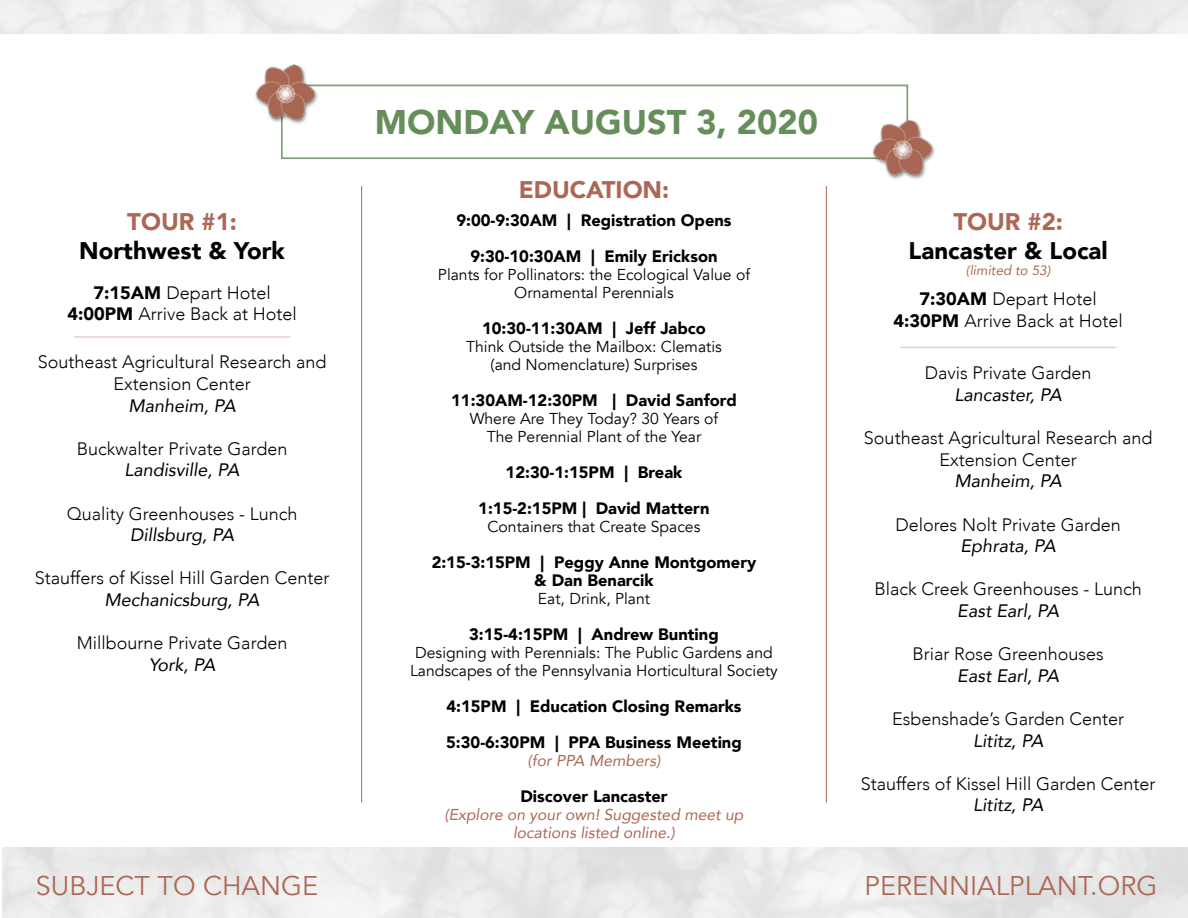
<style>
.page{position:relative;width:1188px;height:918px;background:#fff}
.page>*{position:absolute;margin:0;border:0;box-sizing:border-box;transform-origin:0 0}
.t1{font:900 34.2px "Avenir";color:#658e5a}
.t2{font:27px "Avenir";color:#ac6854}
.t3{font:900 24px "Avenir";color:#000}
.t4{font:900 24px "Avenir";color:#ac6854}
.t5{font:300 18px/21.6px "Avenir";color:#000;text-align:center}
.t6{font:italic 18px "Avenir";color:#000}
.t7{font:900 16.5px/36px "Avenir";color:#000;text-align:center}
.t8{font:15.75px/18px "Avenir";color:#000;text-align:center}
.t9{font:italic 15.75px/18px "Avenir";color:#ac6854;text-align:center}
.t10{font:italic 13.5px "Avenir";color:#ac6854}
.s1{font-weight:900}
</style>
<div class="page">
<div style="left:281px;top:85px;width:627px;height:74px;border:2px solid #658e5a"></div>
<img style="left:255px;top:64px;width:69px;height:67px">
<img style="left:866px;top:111px;width:69px;height:68px">
<hr style="left:361px;top:186px;width:1px;height:616px;background:#ac6854">
<hr style="left:826px;top:186px;width:1px;height:616px;background:#ac6854">
<hr style="left:900px;top:347px;width:216px;height:1px;background:#e6d2cc">
<hr style="left:74px;top:336px;width:216px;height:2px;background:#e6d2cc">
<h1 class="t1" style="left:375px;top:93px;width:445px">MONDAY AUGUST 3, 2020</h1>
<h3 class="t4" style="left:127px;top:201px;width:111px">TOUR #1:</h3>
<h3 class="t3" style="left:79px;top:230px;width:207px">Northwest &amp; York</h3>
<p class="t5" style="left:68px;top:282px;width:231px"><span class="s1">7:15AM</span> Depart Hotel<br><span class="s1">4:00PM</span> Arrive Back at Hotel</p>
<p class="t5" style="left:38px;top:351px;width:290px">Southeast Agricultural Research and<br>Extension Center</p>
<p class="t6" style="left:128px;top:394px;width:109px">Manheim, PA</p>
<p class="t5" style="left:77px;top:438px;width:212px">Buckwalter Private Garden</p>
<p class="t6" style="left:125px;top:459px;width:117px">Landisville, PA</p>
<p class="t5" style="left:67px;top:503px;width:232px">Quality Greenhouses - Lunch</p>
<p class="t6" style="left:130px;top:524px;width:106px">Dillsburg, PA</p>
<p class="t5" style="left:35px;top:567px;width:296px">Stauffers of Kissel Hill Garden Center</p>
<p class="t6" style="left:105px;top:589px;width:157px">Mechanicsburg, PA</p>
<p class="t5" style="left:77px;top:632px;width:212px">Millbourne Private Garden</p>
<p class="t6" style="left:149px;top:654px;width:68px">York, PA</p>
<h3 class="t4" style="left:519px;top:169px;width:152px">EDUCATION:</h3>
<p class="t7" style="left:456px;top:202px;width:277px">9:00-9:30AM | Registration Opens<br>9:30-10:30AM | Emily Erickson</p>
<p class="t8" style="left:438px;top:266px;width:314px">Plants for Pollinators: the Ecological Value of<br>Ornamental Perennials</p>
<p class="t7" style="left:482px;top:310px;width:225px">10:30-11:30AM | Jeff Jabco</p>
<p class="t8" style="left:466px;top:338px;width:257px">Think Outside the Mailbox: Clematis (and Nomenclature) Surprises</p>
<p class="t7" style="left:451px;top:382px;width:287px">11:30AM-12:30PM | David Sanford</p>
<p class="t8" style="left:470px;top:410px;width:250px">Where Are They Today? 30 Years of<br>The Perennial Plant of the Year</p>
<p class="t7" style="left:478px;top:454px;width:233px">12:30-1:15PM | Break<br>1:15-2:15PM | David Mattern</p>
<p class="t8" style="left:488px;top:518px;width:214px">Containers that Create Spaces</p>
<p class="t7" style="left:432px;top:553px;width:326px;line-height:18px">2:15-3:15PM | Peggy Anne Montgomery &amp; Dan Benarcik</p>
<p class="t8" style="left:538px;top:590px;width:114px">Eat, Drink, Plant</p>
<p class="t7" style="left:469px;top:616px;width:251px">3:15-4:15PM | Andrew Bunting</p>
<p class="t8" style="left:410px;top:644px;width:369px">Designing with Perennials: The Public Gardens and<br>Landscapes of the Pennsylvania Horticultural Society</p>
<p class="t7" style="left:446px;top:688px;width:297px;text-align:left">4:15PM | Education Closing Remarks<br>5:30-6:30PM | PPA Business Meeting</p>
<p class="t9" style="left:527px;top:751px;width:135px">(for PPA Members)</p>
<p class="t7" style="left:520px;top:778px;width:149px">Discover Lancaster</p>
<p class="t9" style="left:444px;top:805px;width:301px">(Explore on your own! Suggested meet up locations listed online.)</p>
<h3 class="t4" style="left:953px;top:201px;width:111px">TOUR #2:</h3>
<h3 class="t3" style="left:909px;top:230px;width:201px">Lancaster &amp; Local</h3>
<p class="t10" style="left:966px;top:262px;width:86px">(limited to 53)</p>
<p class="t5" style="left:894px;top:288px;width:231px"><span class="s1">7:30AM</span> Depart Hotel<br><span class="s1">4:30PM</span> Arrive Back at Hotel</p>
<p class="t5" style="left:925px;top:362px;width:168px">Davis Private Garden</p>
<p class="t6" style="left:955px;top:384px;width:109px">Lancaster, PA</p>
<p class="t5" style="left:864px;top:427px;width:290px">Southeast Agricultural Research and<br>Extension Center</p>
<p class="t6" style="left:955px;top:470px;width:109px">Manheim, PA</p>
<p class="t5" style="left:896px;top:514px;width:227px">Delores Nolt Private Garden</p>
<p class="t6" style="left:961px;top:535px;width:97px">Ephrata, PA</p>
<p class="t5" style="left:874px;top:578px;width:269px">Black Creek Greenhouses - Lunch</p>
<p class="t6" style="left:957px;top:600px;width:103px">East Earl, PA</p>
<p class="t5" style="left:913px;top:643px;width:193px">Briar Rose Greenhouses</p>
<p class="t6" style="left:957px;top:665px;width:103px">East Earl, PA</p>
<p class="t5" style="left:892px;top:708px;width:233px">Esbenshade’s Garden Center</p>
<p class="t6" style="left:973px;top:729px;width:72px">Lititz, PA</p>
<p class="t5" style="left:861px;top:773px;width:296px">Stauffers of Kissel Hill Garden Center</p>
<p class="t6" style="left:973px;top:794px;width:72px">Lititz, PA</p>
<h2 class="t2" style="left:36px;top:870px;width:284px">SUBJECT TO CHANGE</h2>
<h2 class="t2" style="left:865px;top:870px;width:294px">PERENNIALPLANT.ORG</h2>
</div>
